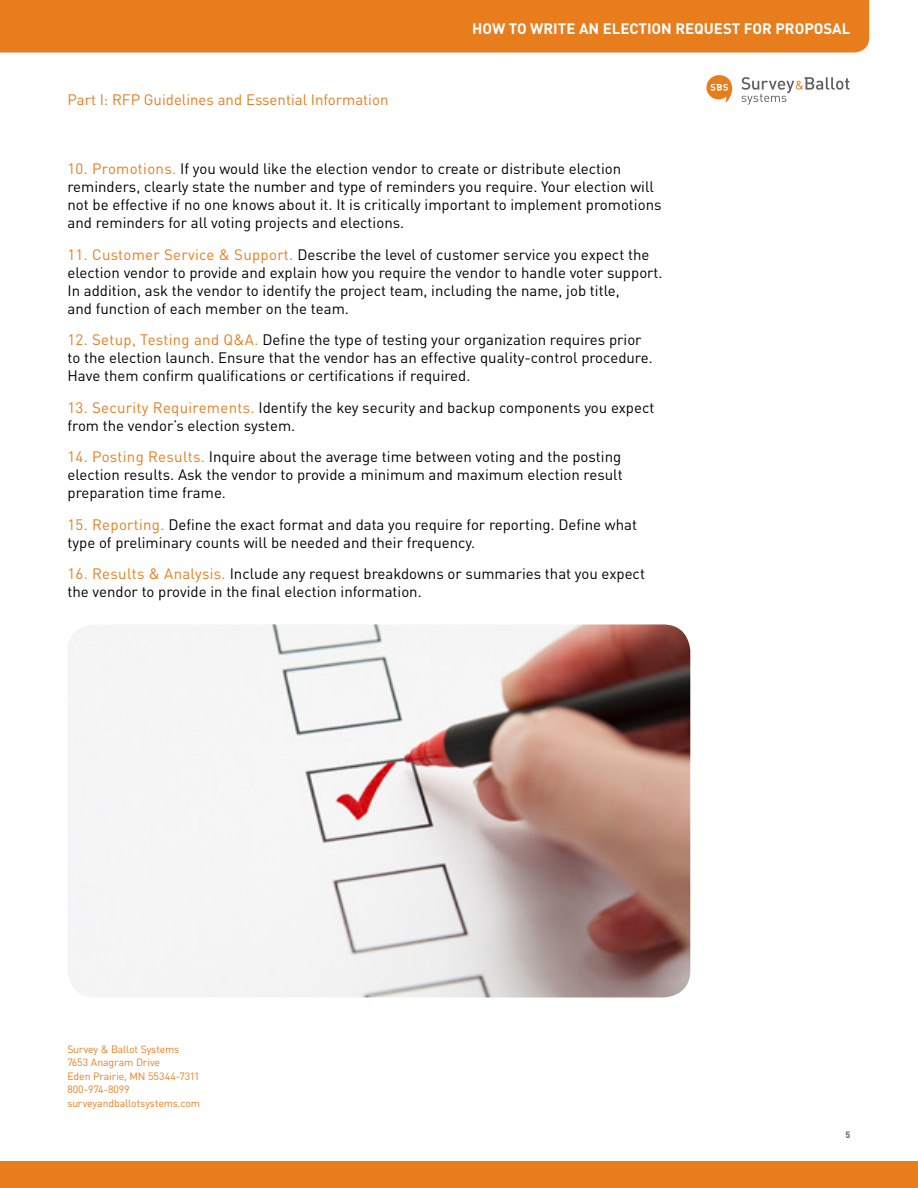
<style>
.page{position:relative;width:918px;height:1188px;background:#fff}
.page>*{position:absolute;margin:0;border:0;box-sizing:border-box;transform-origin:0 0}
.t1{font:15px/18px "DIN";color:#000}
.t2{font:15px "DIN";color:#e87d1e}
.t3{font:700 15px "DIN";color:#fff}
.t4{font:10.5px/13.5px "DIN";letter-spacing:-.015em;color:#e87d1e}
.t5{font:700 9px "DIN";color:#5f6062}
.s1{color:#e87d1e}
</style>
<div class="page">
<div style="left:0;top:0;width:869px;height:52px;background:#e87d1e"></div>
<div style="left:0;top:1161px;width:918px;height:27px;background:#e87d1e"></div>
<svg style="left:706px;top:75px;width:27px;height:27px"></svg>
<svg style="left:741px;top:77px;width:109px;height:28px"></svg>
<img style="left:68px;top:624px;width:622px;height:374px">
<p class="t2" style="left:68px;top:90px;width:322px">Part I: RFP Guidelines and Essential Information</p>
<p class="t3" style="left:472px;top:19px;width:380px">HOW TO WRITE AN ELECTION REQUEST FOR PROPOSAL</p>
<p class="t1" style="left:68px;top:160px;width:596px"><span class="s1">10. Promotions.</span> If you would like the election vendor to create or distribute election reminders, clearly state the number and type of reminders you require. Your election will not be effective if no one knows about it. It is critically important to implement promotions and reminders for all voting projects and elections.</p>
<p class="t1" style="left:68px;top:245px;width:597px"><span class="s1">11. Customer Service &amp; Support.</span> Describe the level of customer service you expect the election vendor to provide and explain how you require the vendor to handle voter support.<br>In addition, ask the vendor to identify the project team, including the name, job title,<br>and function of each member on the team.</p>
<p class="t1" style="left:68px;top:331px;width:587px"><span class="s1">12. Setup, Testing and Q&amp;A.</span> Define the type of testing your organization requires prior to the election launch. Ensure that the vendor has an effective quality-control procedure.<br>Have them confirm qualifications or certifications if required.</p>
<p class="t1" style="left:68px;top:398px;width:588px"><span class="s1">13. Security Requirements.</span> Identify the key security and backup components you expect from the vendor’s election system.</p>
<p class="t1" style="left:68px;top:448px;width:557px;text-align:justify"><span class="s1">14. Posting Results.</span> Inquire about the average time between voting and the posting election results. Ask the vendor to provide a minimum and maximum election result preparation time frame.</p>
<p class="t1" style="left:68px;top:515px;width:571px"><span class="s1">15. Reporting.</span> Define the exact format and data you require for reporting. Define what type of preliminary counts will be needed and their frequency.</p>
<p class="t1" style="left:68px;top:565px;width:579px"><span class="s1">16. Results &amp; Analysis.</span> Include any request breakdowns or summaries that you expect the vendor to provide in the final election information.</p>
<p class="t4" style="left:68px;top:1042px;width:134px">Survey &amp; Ballot Systems<br>7653 Anagram Drive<br>Eden Prairie, MN 55344-7311<br>800-974-8099 surveyandballotsystems.com</p>
<p class="t5" style="left:846px;top:1129px;width:6px">5</p>
</div>
